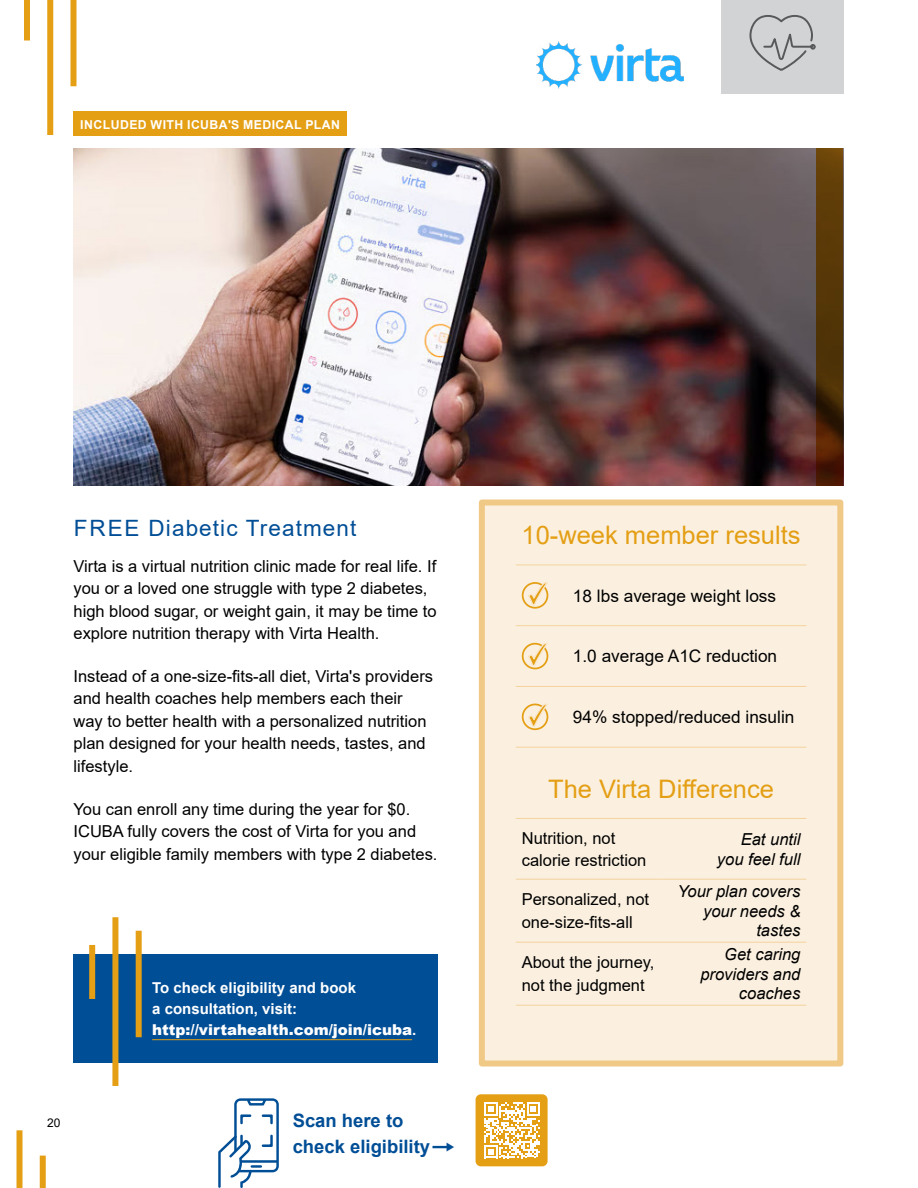
<style>
.page{position:relative;width:918px;height:1188px;background:#fff}
.page>*{position:absolute;margin:0;border:0;box-sizing:border-box;transform-origin:0 0}
.t1{font:25.5px "Arial";color:#e49f15}
.t2{font:22.5px "Arial";letter-spacing:.05em;color:#004e96}
.t3{font:700 18.45px/25.8px "Arial";color:#004e96}
.t4{font:17.25px "Arial";color:#000}
.t5{font:16.5px/22.5px "Arial";color:#000}
.t6{font:italic 16.5px/19.5px "Arial";color:#000;text-align:right}
.t7{font:700 15px/21px "Arial";color:#fff}
.t8{font:700 12.3px "Arial";letter-spacing:.035em;color:#fff}
.t9{font:12px "Arial";color:#000}
.s1{font-weight:900}
</style>
<div class="page">
<div style="left:721px;top:0;width:123px;height:94px;background:#d1d3d4"></div>
<svg style="left:749px;top:15px;width:67px;height:56px"></svg>
<img style="left:537px;top:42px;width:147px;height:47px">
<img style="left:74px;top:148px;width:742px;height:338px">
<svg style="left:816px;top:148px;width:27px;height:338px;background:#533106"></svg>
<div style="left:482px;top:502px;width:358px;height:562px;background:#fbf0e0"></div>
<hr style="left:516px;top:565px;width:51px;height:1px;background:#f4d29c">
<hr style="left:567px;top:565px;width:239px;height:1px;background:#f4d29c">
<hr style="left:516px;top:625px;width:51px;height:1px;background:#f4d29c">
<hr style="left:567px;top:625px;width:239px;height:1px;background:#f4d29c">
<hr style="left:516px;top:686px;width:51px;height:1px;background:#f4d29c">
<hr style="left:567px;top:686px;width:239px;height:1px;background:#f4d29c">
<hr style="left:516px;top:747px;width:51px;height:1px;background:#f4d29c">
<hr style="left:567px;top:747px;width:239px;height:1px;background:#f4d29c">
<div style="left:522px;top:582px;width:26px;height:27px;border:2px solid #e49f15;border-radius:50%"></div>
<svg style="left:527px;top:582px;width:22px;height:23px"></svg>
<div style="left:522px;top:643px;width:26px;height:26px;border:2px solid #e49f15;border-radius:50%"></div>
<svg style="left:527px;top:642px;width:22px;height:24px"></svg>
<div style="left:522px;top:704px;width:26px;height:26px;border:2px solid #e49f15;border-radius:50%"></div>
<svg style="left:527px;top:703px;width:22px;height:24px"></svg>
<hr style="left:516px;top:818px;width:145px;height:1px;background:#f4d29c">
<hr style="left:661px;top:818px;width:145px;height:1px;background:#f4d29c">
<hr style="left:516px;top:879px;width:145px;height:1px;background:#f4d29c">
<hr style="left:661px;top:879px;width:145px;height:1px;background:#f4d29c">
<hr style="left:516px;top:942px;width:145px;height:1px;background:#f4d29c">
<hr style="left:661px;top:942px;width:145px;height:1px;background:#f4d29c">
<hr style="left:516px;top:1005px;width:145px;height:1px;background:#f4d29c">
<hr style="left:661px;top:1005px;width:145px;height:1px;background:#f4d29c">
<div style="left:479px;top:500px;width:364px;height:566px;border:6px solid #f1c987"></div>
<div style="left:74px;top:955px;width:364px;height:108px;background:#004e96"></div>
<hr style="left:152px;top:1039px;width:260px;height:1px;background:#e49f15">
<div style="left:136px;top:931px;width:6px;height:106px;background:#e49f15"></div>
<div style="left:112px;top:917px;width:6px;height:169px;background:#e49f15"></div>
<div style="left:89px;top:945px;width:6px;height:54px;background:#e49f15"></div>
<svg style="left:218px;top:1098px;width:61px;height:90px"></svg>
<div style="left:476px;top:1094px;width:72px;height:72px;background:#e49f15;border-radius:5px"></div>
<svg style="left:484px;top:1102px;width:56px;height:56px"></svg>
<div style="left:74px;top:112px;width:273px;height:24px;background:#e49f15"></div>
<div style="left:70px;top:0;width:6px;height:86px;background:#e49f15"></div>
<div style="left:47px;top:0;width:6px;height:135px;background:#e49f15"></div>
<div style="left:24px;top:0;width:6px;height:40px;background:#e49f15"></div>
<div style="left:16px;top:1130px;width:6px;height:58px;background:#e49f15"></div>
<div style="left:40px;top:1156px;width:6px;height:32px;background:#e49f15"></div>
<p class="t8" style="left:80px;top:116px;width:261px">INCLUDED WITH ICUBA'S MEDICAL PLAN</p>
<h2 class="t2" style="left:74px;top:512px;width:284px">FREE Diabetic Treatment</h2>
<p class="t5" style="left:74px;top:554px;width:365px">Virta is a virtual nutrition clinic made for real life. If you or a loved one struggle with type 2 diabetes, high blood sugar, or weight gain, it may be time to explore nutrition therapy with Virta Health.</p>
<p class="t5" style="left:74px;top:665px;width:361px">Instead of a one-size-fits-all diet, Virta's providers and health coaches help members each their way to better health with a personalized nutrition plan designed for your health needs, tastes, and lifestyle.</p>
<p class="t5" style="left:74px;top:797px;width:366px">You can enroll any time during the year for $0.<br>ICUBA fully covers the cost of Virta for you and your eligible family members with type 2 diabetes.</p>
<p class="t9" style="left:47px;top:1114px;width:15px">20</p>
<p class="t7" style="left:152px;top:978px;width:266px">To check eligibility and book<br>a consultation, visit: <span class="s1">http://virtahealth.com/join/icuba</span>.</p>
<p class="t3" style="left:293px;top:1108px;width:139px">Scan here to check eligibility</p>
<h1 class="t1" style="left:522px;top:518px;width:281px">10-week member results</h1>
<p class="t4" style="left:573px;top:584px;width:205px">18 lbs average weight loss</p>
<p class="t4" style="left:573px;top:644px;width:206px">1.0 average A1C reduction</p>
<p class="t4" style="left:573px;top:705px;width:223px">94% stopped/reduced insulin</p>
<h1 class="t1" style="left:548px;top:771px;width:227px">The Virta Difference</h1>
<p class="t5" style="left:522px;top:826px;width:126px">Nutrition, not calorie restriction</p>
<p class="t6" style="left:717px;top:830px;width:85px">Eat until you feel full</p>
<p class="t5" style="left:522px;top:888px;width:129px">Personalized, not one-size-fits-all</p>
<p class="t6" style="left:678px;top:882px;width:124px">Your plan covers your needs &amp; tastes</p>
<p class="t5" style="left:522px;top:951px;width:134px">About the journey, not the judgment</p>
<p class="t6" style="left:700px;top:945px;width:101px">Get caring providers and coaches</p>
</div>
